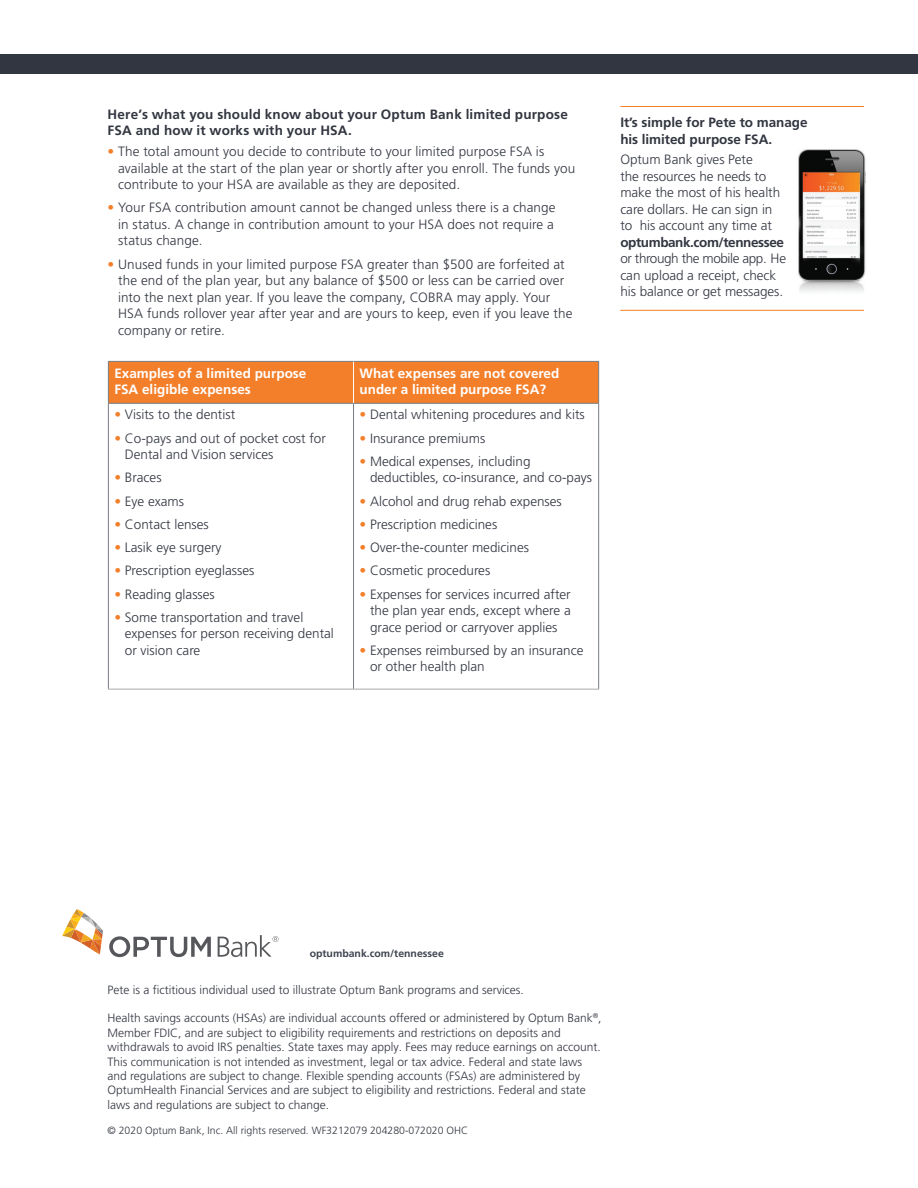
<style>
.page{position:relative;width:918px;height:1188px;background:#fff}
.page>*{position:absolute;margin:0;border:0;box-sizing:border-box;transform-origin:0 0}
.t1{font:300 13.5px/16.5px "Frutiger LT Pro";color:#323640}
.t2{font:700 13.5px/16.5px "Frutiger LT Pro";letter-spacing:.01em;color:#323640}
.t3{font:700 13.5px/16.5px "Frutiger LT Pro";color:#fff}
.t4{font:300 12px/14.4px "Frutiger LT Pro";color:#323640}
.t5{font:300 10.5px "Frutiger LT Pro";color:#323640}
.t6{font:700 10.5px "Frutiger LT Pro";color:#3e444f}
.s1{color:#f47f2a}
.s2{font-weight:700}
</style>
<div class="page">
<div style="left:0;top:54px;width:918px;height:20px;background:#323640"></div>
<hr style="left:620px;top:106px;width:244px;height:1px;background:#f47f2a">
<hr style="left:620px;top:310px;width:244px;height:1px;background:#f47f2a">
<div style="left:109px;top:362px;width:489px;height:41px;background:#f47f2a"></div>
<hr style="left:108px;top:689px;width:246px;height:1px;background:#a8abac">
<hr style="left:354px;top:689px;width:245px;height:1px;background:#a8abac">
<hr style="left:108px;top:361px;width:246px;height:1px;background:#787d83">
<hr style="left:108px;top:362px;width:1px;height:41px;background:#787d83">
<hr style="left:354px;top:361px;width:245px;height:1px;background:#787d83">
<hr style="left:598px;top:362px;width:1px;height:41px;background:#787d83">
<hr style="left:108px;top:403px;width:246px;height:1px;background:#787d83">
<hr style="left:108px;top:404px;width:1px;height:285px;background:#787d83">
<hr style="left:354px;top:403px;width:245px;height:1px;background:#787d83">
<hr style="left:353px;top:404px;width:1px;height:285px;background:#787d83">
<hr style="left:598px;top:404px;width:1px;height:285px;background:#787d83">
<hr style="left:353px;top:362px;width:1px;height:41px;background:#fff">
<img style="left:798px;top:149px;width:68px;height:143px">
<svg style="left:218px;top:935px;width:61px;height:22px"></svg>
<svg style="left:62px;top:909px;width:41px;height:46px"></svg>
<svg style="left:109px;top:936px;width:102px;height:21px"></svg>
<p class="t2" style="left:108px;top:106px;width:462px">Here’s what you should know about your Optum Bank limited purpose<br>FSA and how it works with your HSA.</p>
<p class="t1" style="left:118px;top:143px;width:459px;text-indent:-11px"><span class="s1">•</span> The total amount you decide to contribute to your limited purpose FSA is available at the start of the plan year or shortly after you enroll. The funds you contribute to your HSA are available as they are deposited.</p>
<p class="t1" style="left:118px;top:199px;width:439px;text-align:justify;text-indent:-11px"><span class="s1">•</span> Your FSA contribution amount cannot be changed unless there is a change in status. A change in contribution amount to your HSA does not require a status change.</p>
<p class="t1" style="left:118px;top:256px;width:456px;text-indent:-11px"><span class="s1">•</span> Unused funds in your limited purpose FSA greater than $500 are forfeited at the end of the plan year, but any balance of $500 or less can be carried over into the next plan year. If you leave the company, COBRA may apply. Your HSA funds rollover year after year and are yours to keep, even if you leave the company or retire.</p>
<p class="t3" style="left:114px;top:365px;width:194px">Examples of a limited purpose<br>FSA eligible expenses</p>
<p class="t3" style="left:360px;top:365px;width:201px">What expenses are not covered under a limited purpose FSA?</p>
<p class="t1" style="left:114px;top:407px;width:122px"><span class="s1">•</span> Visits to the dentist</p>
<p class="t1" style="left:125px;top:430px;width:203px;text-indent:-11px"><span class="s1">•</span> Co-pays and out of pocket cost for<br>Dental and Vision services</p>
<p class="t1" style="left:114px;top:470px;width:49px"><span class="s1">•</span> Braces</p>
<p class="t1" style="left:114px;top:493px;width:71px"><span class="s1">•</span> Eye exams</p>
<p class="t1" style="left:114px;top:516px;width:96px"><span class="s1">•</span> Contact lenses</p>
<p class="t1" style="left:114px;top:539px;width:109px"><span class="s1">•</span> Lasik eye surgery</p>
<p class="t1" style="left:114px;top:563px;width:142px"><span class="s1">•</span> Prescription eyeglasses</p>
<p class="t1" style="left:114px;top:586px;width:102px"><span class="s1">•</span> Reading glasses</p>
<p class="t1" style="left:125px;top:609px;width:211px;text-indent:-11px"><span class="s1">•</span> Some transportation and travel expenses for person receiving dental or vision care</p>
<p class="t1" style="left:360px;top:407px;width:227px"><span class="s1">•</span> Dental whitening procedures and kits</p>
<p class="t1" style="left:360px;top:430px;width:127px"><span class="s1">•</span> Insurance premiums</p>
<p class="t1" style="left:370px;top:453px;width:224px;text-indent:-11px"><span class="s1">•</span> Medical expenses, including deductibles, co-insurance, and co-pays</p>
<p class="t1" style="left:360px;top:493px;width:204px"><span class="s1">•</span> Alcohol and drug rehab expenses</p>
<p class="t1" style="left:360px;top:516px;width:139px"><span class="s1">•</span> Prescription medicines</p>
<p class="t1" style="left:360px;top:539px;width:171px"><span class="s1">•</span> Over-the-counter medicines</p>
<p class="t1" style="left:360px;top:563px;width:132px"><span class="s1">•</span> Cosmetic procedures</p>
<p class="t1" style="left:370px;top:586px;width:202px;text-align:justify;text-indent:-11px"><span class="s1">•</span> Expenses for services incurred after the plan year ends, except where a grace period or carryover applies</p>
<p class="t1" style="left:370px;top:642px;width:215px;text-indent:-11px"><span class="s1">•</span> Expenses reimbursed by an insurance or other health plan</p>
<p class="t2" style="left:620px;top:114px;width:189px">It’s simple for Pete to manage his limited purpose FSA.</p>
<p class="t1" style="left:620px;top:152px;width:167px">Optum Bank gives Pete<br>the resources he needs to make the most of his health care dollars. He can sign in to his account any time at <span class="s2">optumbank.com/tennessee </span>or through the mobile app. He can upload a receipt, check his balance or get messages.</p>
<p class="t6" style="left:310px;top:947px;width:136px">optumbank.com/tennessee</p>
<p class="t4" style="left:108px;top:982px;width:418px">Pete is a fictitious individual used to illustrate Optum Bank programs and services.</p>
<p class="t4" style="left:108px;top:1011px;width:496px">Health savings accounts (HSAs) are individual accounts offered or administered by Optum Bank<sup>®</sup>, Member FDIC, and are subject to eligibility requirements and restrictions on deposits and withdrawals to avoid IRS penalties. State taxes may apply. Fees may reduce earnings on account.<br>This communication is not intended as investment, legal or tax advice. Federal and state laws and regulations are subject to change. Flexible spending accounts (FSAs) are administered by OptumHealth Financial Services and are subject to eligibility and restrictions. Federal and state laws and regulations are subject to change.</p>
<p class="t5" style="left:108px;top:1124px;width:362px">© 2020 Optum Bank, Inc. All rights reserved. WF3212079 204280-072020 OHC</p>
</div>
